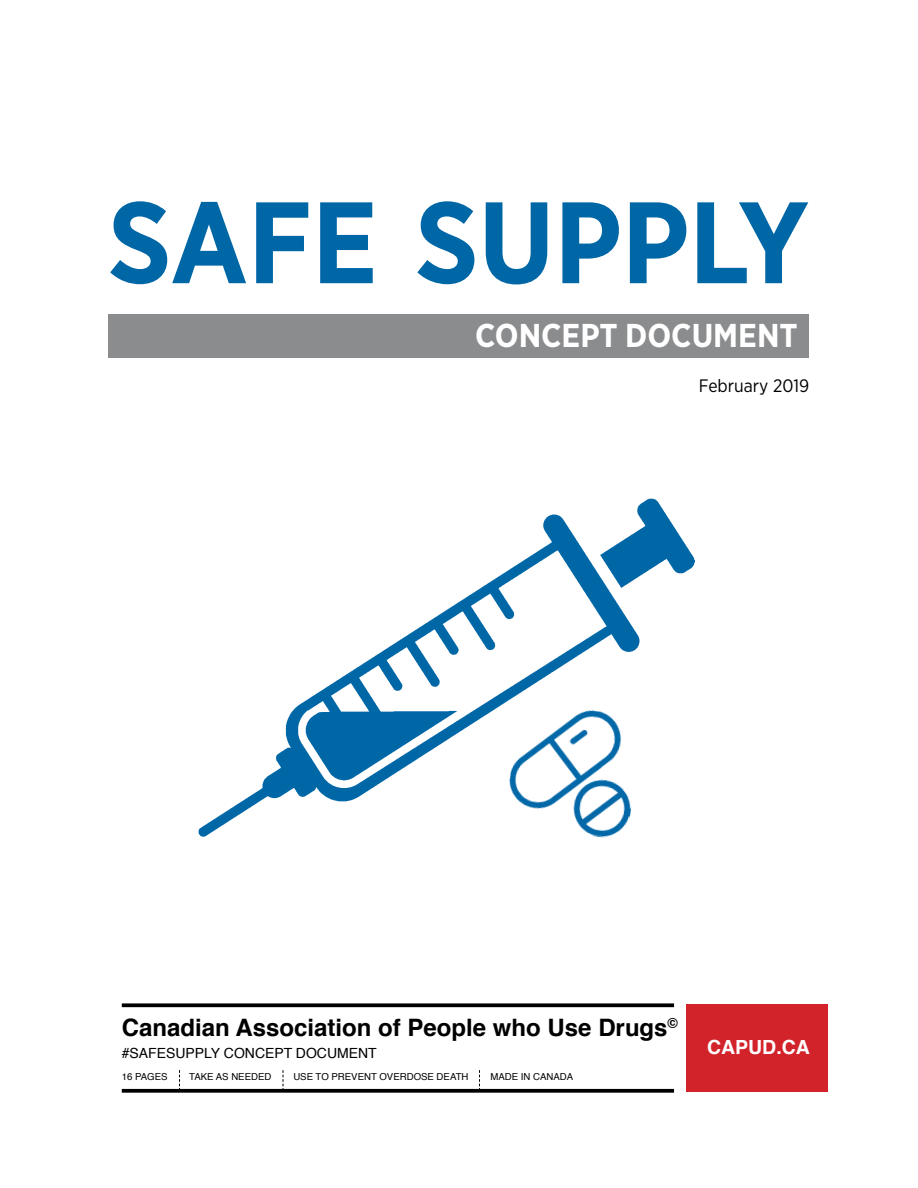
<style>
.page{position:relative;width:918px;height:1188px;background:#fff}
.page>*{position:absolute;margin:0;border:0;box-sizing:border-box;transform-origin:0 0}
.t1{font:700 115.5px "Gotham Narrow";color:#0067a7}
.t2{font:700 33px "Gotham Narrow";color:#fff}
.t3{font:700 24px "Helvetica";color:#000}
.t4{font:700 19.5px "Helvetica";color:#fff}
.t5{font:18px "Gotham Narrow";color:#000}
.t6{font:13.95px "Helvetica";color:#000}
.t7{font:9.6px "Helvetica";color:#000}
</style>
<div class="page">
<div style="left:109px;top:314px;width:700px;height:43px;background:#8a8c8e"></div>
<img style="left:198px;top:498px;width:496px;height:339px">
<img style="left:504px;top:700px;width:140px;height:138px">
<svg style="left:122px;top:1003px;width:552px;height:4px;background:#1a1a1a"></svg>
<svg style="left:179px;top:1070px;width:1px;height:19px"></svg>
<svg style="left:122px;top:1089px;width:552px;height:4px;background:#141414"></svg>
<svg style="left:283px;top:1070px;width:1px;height:21px"></svg>
<svg style="left:479px;top:1070px;width:1px;height:21px"></svg>
<div style="left:687px;top:1004px;width:141px;height:88px;background:#d2232a"></div>
<h1 class="t1" style="left:108px;top:168px;width:703px">SAFE SUPPLY</h1>
<h2 class="t2" style="left:475px;top:315px;width:324px">CONCEPT DOCUMENT</h2>
<h3 class="t5" style="left:699px;top:374px;width:112px">February 2019</h3>
<h3 class="t3" style="left:122px;top:1008px;width:558px">Canadian Association of People who Use Drugs<sup>©</sup></h3>
<h3 class="t6" style="left:122px;top:1042px;width:257px">#SAFESUPPLY CONCEPT DOCUMENT</h3>
<p class="t7" style="left:122px;top:1069px;width:47px">16 PAGES</p>
<p class="t7" style="left:189px;top:1069px;width:84px">TAKE AS NEEDED</p>
<p class="t7" style="left:293px;top:1069px;width:177px">USE TO PREVENT OVERDOSE DEATH</p>
<p class="t7" style="left:490px;top:1069px;width:84px">MADE IN CANADA</p>
<h3 class="t4" style="left:707px;top:1031px;width:104px">CAPUD.CA</h3>
</div>
